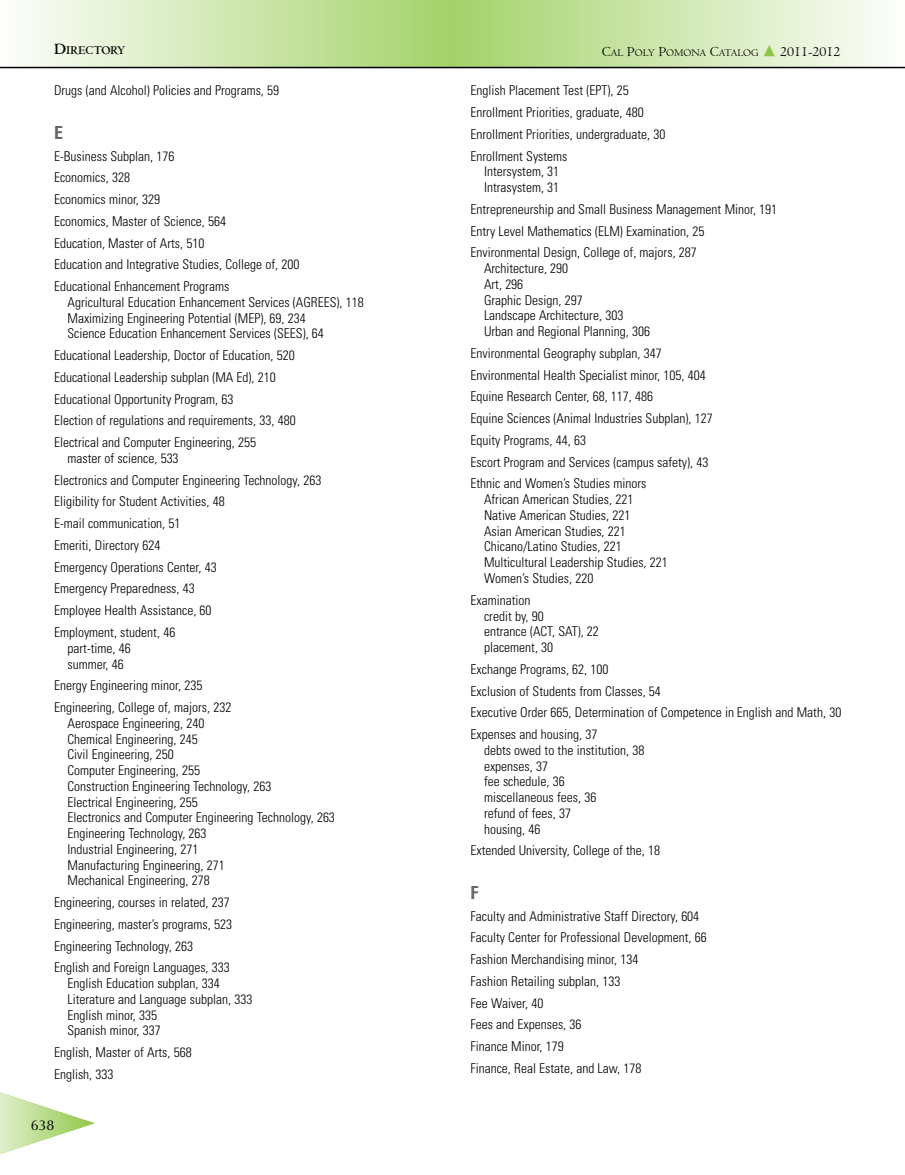
<style>
.page{position:relative;width:905px;height:1175px;background:#fff}
.page>*{position:absolute;margin:0;border:0;box-sizing:border-box;transform-origin:0 0}
.t1{font:700 condensed 18px "Univers";color:#666}
.t2{font:14.25px "Centaur";color:#000}
.t3{font:14.25px "Optima";color:#000}
.t4{font:300 condensed 13.5px/21.8px "Univers";color:#000}
.t5{font:700 12.3px "Centaur";color:#000}
.t6{font:10.65px "Centaur";color:#000}
.s1{font-size:16.5px}
.s2{font-size:14.25px}
</style>
<div class="page">
<svg style="left:0;top:0;width:904px;height:67px;background:#d0e7b2"></svg>
<svg style="left:0;top:1092px;width:94px;height:62px"></svg>
<svg style="left:763px;top:45px;width:11px;height:11px"></svg>
<hr style="left:0;top:67px;width:904px;height:1px;background:#000">
<p class="t5" style="left:54px;top:46px;width:73px"><span class="s1">D</span>IRECTORY</p>
<p class="t4" style="left:54px;top:81px;width:227px">Drugs (and Alcohol) Policies and Programs, 59</p>
<h1 class="t1" style="left:54px;top:126px;width:10px">E</h1>
<p class="t4" style="left:54px;top:146px;width:247px">E-Business Subplan, 176<br>Economics, 328<br>Economics minor, 329<br>Economics, Master of Science, 564<br>Education, Master of Arts, 510<br>Education and Integrative Studies, College of, 200<br>Educational Enhancement Programs</p>
<p class="t4" style="left:67px;top:295px;width:298px;line-height:15.8px">Agricultural Education Enhancement Services (AGREES), 118<br>Maximizing Engineering Potential (MEP), 69, 234<br>Science Education Enhancement Services (SEES), 64</p>
<p class="t4" style="left:54px;top:346px;width:243px">Educational Leadership, Doctor of Education, 520<br>Educational Leadership subplan (MA Ed), 210<br>Educational Opportunity Program, 63<br>Election of regulations and requirements, 33, 480<br>Electrical and Computer Engineering, 255</p>
<p class="t4" style="left:54px;top:448px;width:269px;text-indent:14px">master of science, 533<br>Electronics and Computer Engineering Technology, 263<br>Eligibility for Student Activities, 48<br>E-mail communication, 51<br>Emeriti, Directory 624<br>Emergency Operations Center, 43<br>Emergency Preparedness, 43<br>Employee Health Assistance, 60<br>Employment, student, 46</p>
<p class="t4" style="left:67px;top:641px;width:65px;line-height:15.8px">part-time, 46 summer, 46</p>
<p class="t4" style="left:54px;top:676px;width:179px">Energy Engineering minor, 235<br>Engineering, College of, majors, 232</p>
<p class="t4" style="left:67px;top:716px;width:269px;line-height:15.8px">Aerospace Engineering, 240<br>Chemical Engineering, 245<br>Civil Engineering, 250<br>Computer Engineering, 255<br>Construction Engineering Technology, 263<br>Electrical Engineering, 255<br>Electronics and Computer Engineering Technology, 263<br>Engineering Technology, 263<br>Industrial Engineering, 271<br>Manufacturing Engineering, 271<br>Mechanical Engineering, 278</p>
<p class="t4" style="left:54px;top:892px;width:180px">Engineering, courses in related, 237<br>Engineering, master’s programs, 523<br>Engineering Technology, 263<br>English and Foreign Languages, 333</p>
<p class="t4" style="left:68px;top:976px;width:186px;line-height:15.8px">English Education subplan, 334<br>Literature and Language subplan, 333<br>English minor, 335<br>Spanish minor, 337</p>
<p class="t4" style="left:54px;top:1042px;width:139px">English, Master of Arts, 568<br>English, 333</p>
<p class="t3" style="left:31px;top:1116px;width:25px">638</p>
<p class="t6" style="left:601px;top:49px;width:158px"><span class="s2">C</span>AL <span class="s2">P</span>OLY <span class="s2">P</span>OMONA <span class="s2">C</span>ATALOG</p>
<p class="t2" style="left:780px;top:47px;width:62px">2011-2012</p>
<p class="t4" style="left:470px;top:81px;width:196px">English Placement Test (EPT), 25<br>Enrollment Priorities, graduate, 480<br>Enrollment Priorities, undergraduate, 30<br>Enrollment Systems</p>
<p class="t4" style="left:484px;top:165px;width:77px;line-height:15.8px">Intersystem, 31<br>Intrasystem, 31</p>
<p class="t4" style="left:470px;top:199px;width:308px">Entrepreneurship and Small Business Management Minor, 191<br>Entry Level Mathematics (ELM) Examination, 25<br>Environmental Design, College of, majors, 287</p>
<p class="t4" style="left:484px;top:262px;width:168px;line-height:15.8px">Architecture, 290<br>Art, 296<br>Graphic Design, 297<br>Landscape Architecture, 303<br>Urban and Regional Planning, 306</p>
<p class="t4" style="left:470px;top:343px;width:244px">Environmental Geography subplan, 347<br>Environmental Health Specialist minor, 105, 404<br>Equine Research Center, 68, 117, 486<br>Equine Sciences (Animal Industries Subplan), 127<br>Equity Programs, 44, 63<br>Escort Program and Services (campus safety), 43<br>Ethnic and Women’s Studies minors</p>
<p class="t4" style="left:484px;top:493px;width:185px;line-height:15.8px">African American Studies, 221<br>Native American Studies, 221<br>Asian American Studies, 221<br>Chicano/Latino Studies, 221<br>Multicultural Leadership Studies, 221<br>Women’s Studies, 220</p>
<p class="t4" style="left:484px;top:593px;width:116px;line-height:15.8px;text-indent:-13px">Examination<br>credit by, 90<br>entrance (ACT, SAT), 22 placement, 30</p>
<p class="t4" style="left:470px;top:659px;width:372px">Exchange Programs, 62, 100<br>Exclusion of Students from Classes, 54<br>Executive Order 665, Determination of Competence in English and Math, 30<br>Expenses and housing, 37</p>
<p class="t4" style="left:484px;top:743px;width:162px;line-height:15.8px">debts owed to the institution, 38 expenses, 37<br>fee schedule, 36<br>miscellaneous fees, 36<br>refund of fees, 37<br>housing, 46</p>
<p class="t4" style="left:470px;top:841px;width:191px">Extended University, College of the, 18</p>
<h1 class="t1" style="left:470px;top:885px;width:9px">F</h1>
<p class="t4" style="left:470px;top:906px;width:238px">Faculty and Administrative Staff Directory, 604<br>Faculty Center for Professional Development, 66<br>Fashion Merchandising minor, 134<br>Fashion Retailing subplan, 133<br>Fee Waiver, 40<br>Fees and Expenses, 36<br>Finance Minor, 179<br>Finance, Real Estate, and Law, 178</p>
</div>
